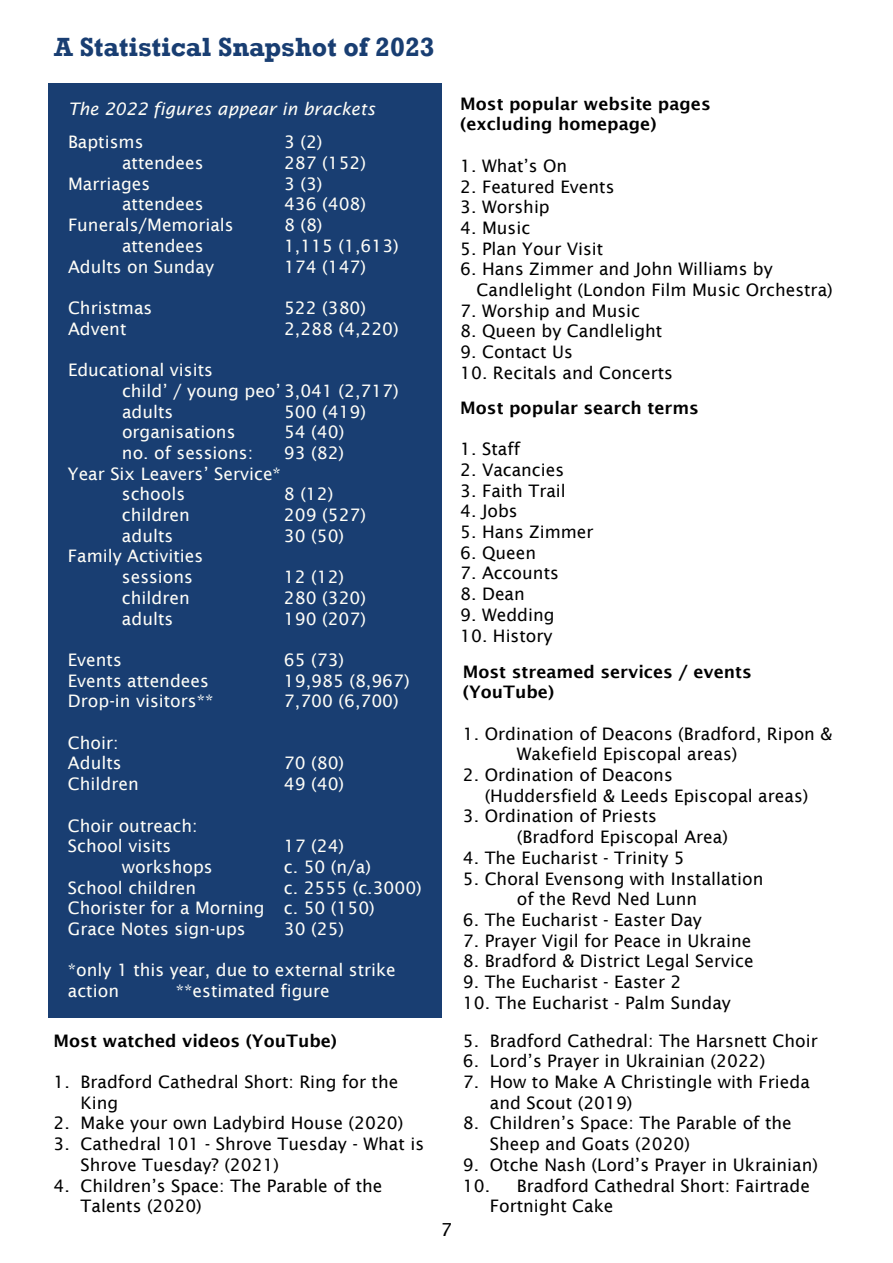
<style>
.page{position:relative;width:893px;height:1263px;background:#fff}
.page>*{position:absolute;margin:0;border:0;box-sizing:border-box;transform-origin:0 0}
.t1{font:700 27px "Rockwell";color:#193e72}
.t2{font:18px "Lucida Sans";color:#000}
.t3{font:17.25px/20.7px "Lucida Sans";color:#000}
.t4{font:17.25px/20.7px "Lucida Sans";color:#fffef8}
.t5{font:600 17.25px/20.7px "Lucida Sans";color:#000}
.t6{font:italic 17.25px "Lucida Sans";color:#fffef8}
</style>
<div class="page">
<div style="left:48px;top:83px;width:393px;height:934px;background:#193e72"></div>
<h1 class="t1" style="left:54px;top:31px;width:382px">A Statistical Snapshot of 2023</h1>
<p class="t6" style="left:68px;top:99px;width:309px">The 2022 figures appear in brackets</p>
<p class="t4" style="left:68px;top:132px;width:77px">Baptisms</p>
<p class="t4" style="left:284px;top:132px;width:40px">3 (2)</p>
<p class="t4" style="left:122px;top:153px;width:83px">attendees</p>
<p class="t4" style="left:284px;top:153px;width:84px">287 (152)</p>
<p class="t4" style="left:68px;top:173px;width:84px">Marriages</p>
<p class="t4" style="left:284px;top:173px;width:40px">3 (3)</p>
<p class="t4" style="left:122px;top:194px;width:83px">attendees</p>
<p class="t4" style="left:284px;top:194px;width:84px">436 (408)</p>
<p class="t4" style="left:68px;top:215px;width:167px">Funerals/Memorials</p>
<p class="t4" style="left:284px;top:215px;width:40px">8 (8)</p>
<p class="t4" style="left:122px;top:235px;width:83px">attendees</p>
<p class="t4" style="left:284px;top:235px;width:116px">1,115 (1,613)</p>
<p class="t4" style="left:68px;top:256px;width:148px">Adults on Sunday</p>
<p class="t4" style="left:284px;top:256px;width:84px">174 (147)</p>
<p class="t4" style="left:68px;top:297px;width:86px">Christmas</p>
<p class="t4" style="left:284px;top:297px;width:84px">522 (380)</p>
<p class="t4" style="left:68px;top:318px;width:60px">Advent</p>
<p class="t4" style="left:284px;top:318px;width:116px">2,288 (4,220)</p>
<p class="t4" style="left:122px;top:360px;width:278px;text-indent:-54px">Educational visits<br>child’ / young peo’ 3,041 (2,717) adults</p>
<p class="t4" style="left:284px;top:401px;width:84px">500 (419)</p>
<p class="t4" style="left:122px;top:422px;width:115px">organisations</p>
<p class="t4" style="left:284px;top:422px;width:62px">54 (40)</p>
<p class="t4" style="left:122px;top:442px;width:133px">no. of sessions:</p>
<p class="t4" style="left:284px;top:442px;width:62px">93 (82)</p>
<p class="t4" style="left:122px;top:463px;width:160px;text-indent:-54px">Year Six Leavers’ Service* schools</p>
<p class="t4" style="left:284px;top:484px;width:51px">8 (12)</p>
<p class="t4" style="left:122px;top:504px;width:69px">children</p>
<p class="t4" style="left:284px;top:504px;width:84px">209 (527)</p>
<p class="t4" style="left:122px;top:525px;width:53px">adults</p>
<p class="t4" style="left:284px;top:525px;width:62px">30 (50)</p>
<p class="t4" style="left:122px;top:546px;width:83px;text-indent:-54px">Family Activities sessions</p>
<p class="t4" style="left:284px;top:567px;width:62px">12 (12)</p>
<p class="t4" style="left:122px;top:587px;width:69px">children</p>
<p class="t4" style="left:284px;top:587px;width:84px">280 (320)</p>
<p class="t4" style="left:122px;top:608px;width:53px">adults</p>
<p class="t4" style="left:284px;top:608px;width:84px">190 (207)</p>
<p class="t4" style="left:68px;top:649px;width:55px">Events</p>
<p class="t4" style="left:284px;top:649px;width:62px">65 (73)</p>
<p class="t4" style="left:68px;top:670px;width:142px">Events attendees</p>
<p class="t4" style="left:284px;top:670px;width:127px">19,985 (8,967)</p>
<p class="t4" style="left:68px;top:691px;width:147px">Drop-in visitors**</p>
<p class="t4" style="left:284px;top:691px;width:116px">7,700 (6,700)</p>
<p class="t4" style="left:68px;top:732px;width:55px">Choir:<br>Adults</p>
<p class="t4" style="left:284px;top:753px;width:62px">70 (80)</p>
<p class="t4" style="left:68px;top:774px;width:72px">Children</p>
<p class="t4" style="left:284px;top:774px;width:62px">49 (40)</p>
<p class="t4" style="left:68px;top:815px;width:131px">Choir outreach:<br>School visits</p>
<p class="t4" style="left:284px;top:836px;width:62px">17 (24)</p>
<p class="t4" style="left:122px;top:856px;width:92px">workshops</p>
<p class="t4" style="left:284px;top:856px;width:88px">c. 50 (n/a)</p>
<p class="t4" style="left:68px;top:877px;width:130px">School children</p>
<p class="t4" style="left:68px;top:877px;width:355px;text-indent:216px">c. 2555 (c.3000)<br>Chorister for a Morning c. 50 (150)<br>Grace Notes sign-ups</p>
<p class="t4" style="left:284px;top:918px;width:62px">30 (25)</p>
<p class="t4" style="left:68px;top:960px;width:329px">*only 1 this year, due to external strike action</p>
<p class="t4" style="left:176px;top:981px;width:155px">**estimated figure</p>
<p class="t5" style="left:54px;top:1030px;width:285px">Most watched videos (YouTube)</p>
<p class="t3" style="left:81px;top:1071px;width:319px;text-indent:-27px">1. Bradford Cathedral Short: Ring for the<br>King</p>
<p class="t3" style="left:54px;top:1113px;width:351px">2. Make your own Ladybird House (2020)</p>
<p class="t3" style="left:81px;top:1133px;width:345px;text-indent:-27px">3. Cathedral 101 - Shrove Tuesday - What is<br>Shrove Tuesday? (2021)</p>
<p class="t3" style="left:81px;top:1175px;width:303px;text-indent:-27px">4. Children’s Space: The Parable of the<br>Talents (2020)</p>
<p class="t2" style="left:441px;top:1220px;width:13px">7</p>
<p class="t5" style="left:460px;top:93px;width:252px">Most popular website pages (excluding homepage)</p>
<p class="t3" style="left:460px;top:155px;width:109px">1. What’s On</p>
<p class="t3" style="left:460px;top:176px;width:156px">2. Featured Events</p>
<p class="t3" style="left:460px;top:197px;width:91px">3. Worship</p>
<p class="t3" style="left:460px;top:217px;width:71px">4. Music</p>
<p class="t3" style="left:460px;top:238px;width:145px">5. Plan Your Visit</p>
<p class="t3" style="left:477px;top:259px;width:358px;text-indent:-16px">6. Hans Zimmer and John Williams by<br>Candlelight (London Film Music Orchestra)</p>
<p class="t3" style="left:460px;top:300px;width:181px">7. Worship and Music</p>
<p class="t3" style="left:460px;top:321px;width:204px">8. Queen by Candlelight</p>
<p class="t3" style="left:460px;top:342px;width:114px">9. Contact Us</p>
<p class="t3" style="left:460px;top:362px;width:214px">10. Recitals and Concerts</p>
<p class="t5" style="left:460px;top:397px;width:240px">Most popular search terms</p>
<p class="t3" style="left:460px;top:439px;width:61px">1. Staff</p>
<p class="t3" style="left:460px;top:459px;width:105px">2. Vacancies</p>
<p class="t3" style="left:460px;top:480px;width:107px">3. Faith Trail</p>
<p class="t3" style="left:460px;top:501px;width:59px">4. Jobs</p>
<p class="t3" style="left:460px;top:521px;width:135px">5. Hans Zimmer</p>
<p class="t3" style="left:460px;top:542px;width:77px">6. Queen</p>
<p class="t3" style="left:460px;top:563px;width:100px">7. Accounts</p>
<p class="t3" style="left:460px;top:584px;width:66px">8. Dean</p>
<p class="t3" style="left:460px;top:604px;width:96px">9. Wedding</p>
<p class="t3" style="left:460px;top:625px;width:94px">10. History</p>
<p class="t5" style="left:463px;top:661px;width:291px">Most streamed services / events (YouTube)</p>
<p class="t3" style="left:517px;top:723px;width:317px;text-indent:-54px">1. Ordination of Deacons (Bradford, Ripon &amp;<br>Wakefield Episcopal areas)</p>
<p class="t3" style="left:485px;top:764px;width:325px;text-indent:-22px">2. Ordination of Deacons<br>(Huddersfield &amp; Leeds Episcopal areas)</p>
<p class="t3" style="left:517px;top:806px;width:213px;text-indent:-54px">3. Ordination of Priests (Bradford Episcopal Area)</p>
<p class="t3" style="left:463px;top:847px;width:223px">4. The Eucharist - Trinity 5</p>
<p class="t3" style="left:517px;top:868px;width:248px;text-indent:-54px">5. Choral Evensong with Installation of the Revd Ned Lunn</p>
<p class="t3" style="left:463px;top:909px;width:241px">6. The Eucharist - Easter Day</p>
<p class="t3" style="left:463px;top:930px;width:290px">7. Prayer Vigil for Peace in Ukraine</p>
<p class="t3" style="left:463px;top:951px;width:292px">8. Bradford &amp; District Legal Service</p>
<p class="t3" style="left:463px;top:971px;width:220px">9. The Eucharist - Easter 2</p>
<p class="t3" style="left:463px;top:992px;width:270px">10. The Eucharist - Palm Sunday</p>
<p class="t3" style="left:463px;top:1030px;width:356px">5. Bradford Cathedral: The Harsnett Choir</p>
<p class="t3" style="left:463px;top:1051px;width:304px">6. Lord’s Prayer in Ukrainian (2022)</p>
<p class="t3" style="left:490px;top:1071px;width:321px;text-indent:-27px">7. How to Make A Christingle with Frieda and Scout (2019)</p>
<p class="t3" style="left:490px;top:1113px;width:303px;text-indent:-27px">8. Children’s Space: The Parable of the<br>Sheep and Goats (2020)</p>
<p class="t3" style="left:463px;top:1154px;width:357px">9. Otche Nash (Lord’s Prayer in Ukrainian)</p>
<p class="t3" style="left:490px;top:1175px;width:322px;text-indent:-27px">10. Bradford Cathedral Short: Fairtrade<br>Fortnight Cake</p>
</div>
